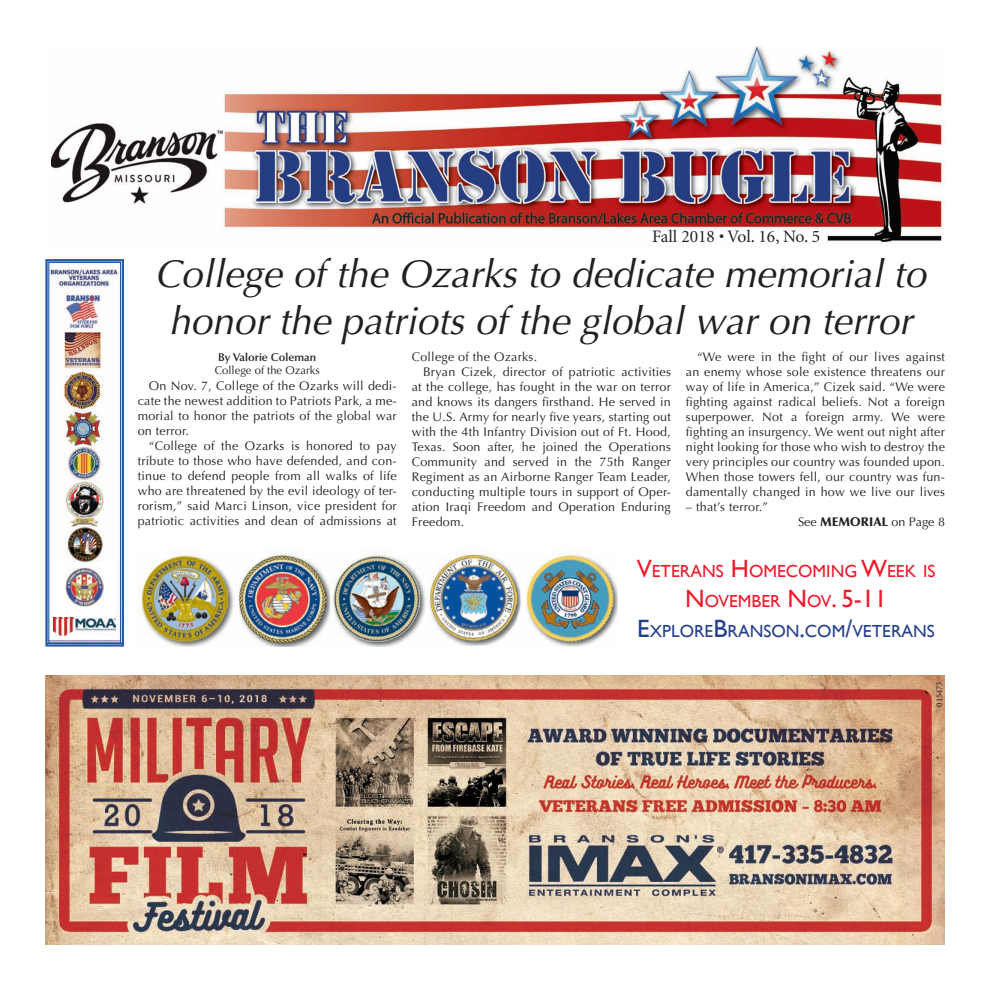
<style>
.page{position:relative;width:990px;height:990px;background:#fff}
.page>*{position:absolute;margin:0;border:0;box-sizing:border-box;transform-origin:0 0}
.t1{font:italic 38.75px/46.5px "Optima";color:#231f20;text-align:center}
.t2{font:17.5px/30px "Gill Sans";color:#ee1b2d;text-align:center}
.t3{font:17.5px "Minion";color:#231f20}
.t4{font:12.5px/15px "Optima";letter-spacing:.02em;color:#231f20;text-align:justify}
.t5{font:12.5px "Optima";color:#231f20}
.t6{font:11.25px "Optima";color:#231f20}
.t7{font:600 11.25px "Optima";color:#231f20}
.t8{font:8.75px "Minion Pro";color:#231f20}
.s1{font-weight:900}
.s2{font-size:25px}
.s3{font-size:25px;color:#253f8e}
.s4{color:#253f8e}
</style>
<div class="page">
<img style="left:52px;top:45px;width:892px;height:199px">
<img style="left:45px;top:675px;width:900px;height:270px">
<img style="left:45px;top:259px;width:79px;height:388px">
<div style="left:49px;top:262px;width:72px;height:381px;border:1px solid #1f5aa7"></div>
<div style="left:51px;top:563px;width:64px;height:76px;background:#fff"></div>
<img style="left:54px;top:618px;width:61px;height:17px">
<img style="left:65px;top:568px;width:39px;height:38px">
<img style="left:141px;top:554px;width:92px;height:93px">
<img style="left:235px;top:551px;width:286px;height:96px">
<img style="left:526px;top:554px;width:92px;height:93px">
<h2 class="t3" style="left:652px;top:228px;width:170px">Fall 2018 • Vol. 16, No. 5</h2>
<h1 class="t1" style="left:155px;top:252px;width:772px">College of the Ozarks to dedicate memorial to honor the patriots of the global war on terror</h1>
<p class="t4" style="left:138px;top:379px;width:261px;text-indent:11px">On Nov. 7, College of the Ozarks will dedi&shy;cate the newest addition to Patriots Park, a me&shy;morial to honor the patriots of the global war on terror.</p>
<p class="t4" style="left:138px;top:439px;width:261px;text-indent:11px">“College of the Ozarks is honored to pay tribute to those who have defended, and con&shy;tinue to defend people from all walks of life who are threatened by the evil ideology of ter&shy;rorism,” said Marci Linson, vice president for patriotic activities and dean of admissions at</p>
<p class="t4" style="left:412px;top:350px;width:127px">College of the Ozarks.</p>
<p class="t4" style="left:423px;top:365px;width:249px">Bryan Cizek, director of patriotic activities</p>
<p class="t4" style="left:412px;top:380px;width:261px">at the college, has fought in the war on terror</p>
<p class="t4" style="left:412px;top:395px;width:261px">and knows its dangers firsthand. He served in</p>
<p class="t4" style="left:412px;top:410px;width:261px">the U.S. Army for nearly five years, starting out</p>
<p class="t4" style="left:412px;top:425px;width:261px">with the 4th Infantry Division out of Ft. Hood,</p>
<p class="t4" style="left:412px;top:440px;width:261px">Texas. Soon after, he joined the Operations</p>
<p class="t4" style="left:412px;top:455px;width:261px">Community and served in the 75th Ranger</p>
<p class="t4" style="left:412px;top:470px;width:261px">Regiment as an Airborne Ranger Team Leader,</p>
<p class="t4" style="left:412px;top:485px;width:261px">conducting multiple tours in support of Oper-</p>
<p class="t4" style="left:412px;top:500px;width:261px">ation Iraqi Freedom and Operation Enduring</p>
<p class="t4" style="left:412px;top:515px;width:54px">Freedom.</p>
<p class="t4" style="left:686px;top:350px;width:261px;text-indent:11px">“We were in the fight of our lives against an enemy whose sole existence threatens our way of life in America,” Cizek said. “We were fighting against radical beliefs. Not a foreign superpower. Not a foreign army. We were fighting an insurgency. We went out night after night looking for those who wish to destroy the very principles our country was founded upon.<br>When those towers fell, our country was fun&shy;damentally changed in how we live our lives</p>
<p class="t4" style="left:686px;top:500px;width:84px">– that’s terror.”</p>
<p class="t7" style="left:218px;top:350px;width:100px">By Valorie Coleman</p>
<p class="t6" style="left:215px;top:364px;width:107px">College of the Ozarks</p>
<p class="t5" style="left:798px;top:515px;width:148px">See <span class="s1">MEMORIAL</span> on Page 8</p>
<h2 class="t2" style="left:637px;top:556px;width:300px"><span class="s2">V</span>ETERANS <span class="s2">H</span>OMECOMING <span class="s2">W</span>EEK IS<br><span class="s2">N</span> OVEMBER <span class="s2">N</span> OV<span class="s2">. 5-11<br></span><span class="s3">E</span><span class="s4">XPLORE</span><span class="s3">B</span><span class="s4">RANSON</span><span class="s3">.</span><span class="s4">COM</span><span class="s3">/</span><span class="s4">VETERANS</span></h2>
<p class="t8" style="left:933px;top:707px;width:27px;rotate:-90deg">015473</p>
</div>
